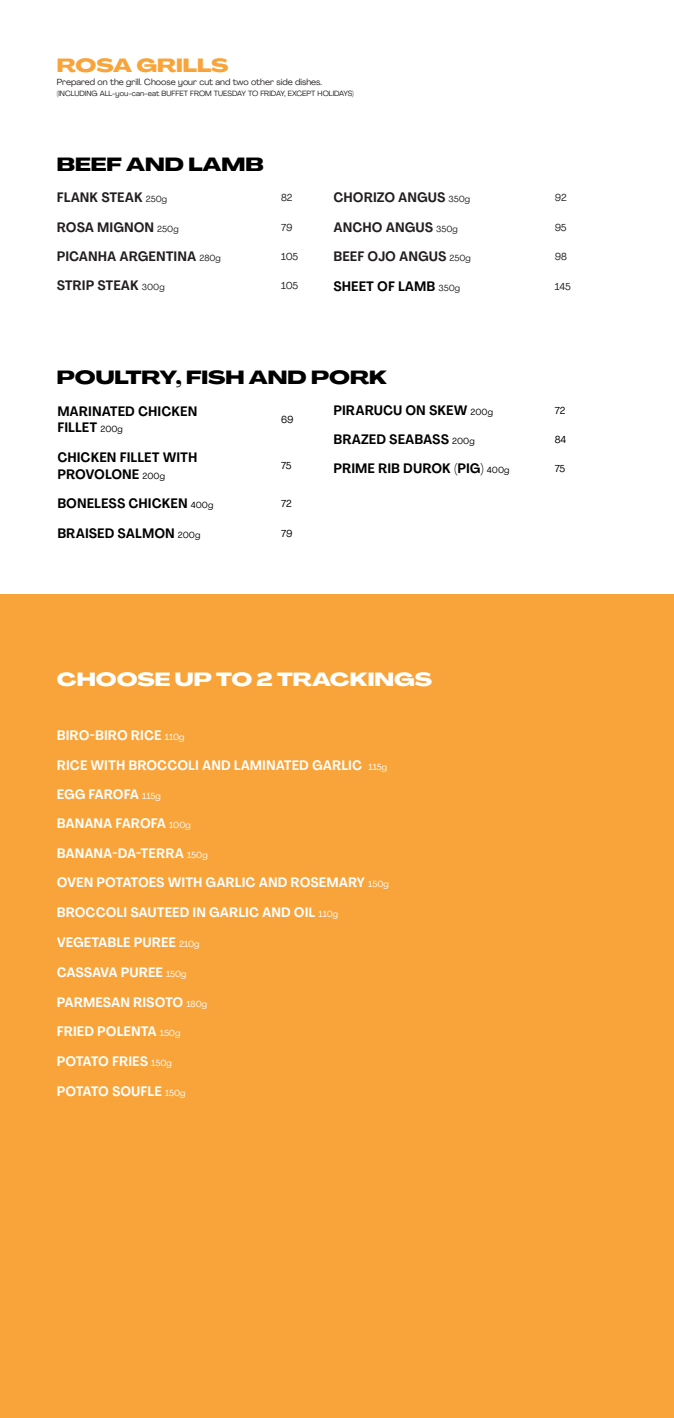
<style>
.page{position:relative;width:674px;height:1418px;background:#fff}
.page>*{position:absolute;margin:0;border:0;box-sizing:border-box;transform-origin:0 0}
.t1{font:800 18.75px "Agrandir Grand";color:#000001}
.t2{font:800 18.75px "Agrandir Grand";color:#fff}
.t3{font:800 18.75px "Agrandir Grand";color:#f8a43a}
.t4{font:700 13.5px/29.2px "Agrandir Text";color:#fff}
.t5{font:700 13.5px/16.2px "Agrandir Text";color:#000001}
.t6{font:700 13.5px/29.2px "Agrandir Text";color:#231f20}
.t7{font:10px "Agrandir";letter-spacing:-.015em;color:#231f20}
.t8{font:10px "Agrandir";letter-spacing:-.01em;color:#000001}
.t9{font:8.75px "Agrandir";color:#231f20}
.t10{font:7.5px "Agrandir";color:#231f20}
.s1{font-family:"Agrandir";font-weight:400;font-size:8.75px}
.s2{font-family:"Agrandir";font-weight:400;font-size:8.75px;color:#231f20}
</style>
<div class="page">
<div style="left:0;top:594px;width:673px;height:823px;background:#f8a43a"></div>
<h1 class="t3" style="left:57px;top:54px;width:173px">ROSA GRILLS</h1>
<p class="t9" style="left:57px;top:77px;width:267px">Prepared on the grill. Choose your cut and two other side dishes.</p>
<p class="t10" style="left:57px;top:88px;width:298px">(INCLUDING ALL-you-can-eat BUFFET FROM TUESDAY TO FRIDAY, EXCEPT HOLIDAYS)</p>
<h1 class="t1" style="left:57px;top:153px;width:208px">BEEF AND LAMB</h1>
<p class="t6" style="left:57px;top:183px;width:112px">FLANK STEAK <span class="s1">250g</span></p>
<p class="t7" style="left:281px;top:192px;width:13px">82</p>
<p class="t6" style="left:57px;top:212px;width:123px">ROSA MIGNON <span class="s1">250g</span></p>
<p class="t7" style="left:281px;top:221px;width:13px">79</p>
<p class="t6" style="left:57px;top:241px;width:165px">PICANHA ARGENTINA <span class="s1">280g</span></p>
<p class="t7" style="left:281px;top:250px;width:18px">105</p>
<p class="t6" style="left:57px;top:271px;width:109px">STRIP STEAK <span class="s1">300g</span></p>
<p class="t7" style="left:281px;top:279px;width:18px">105</p>
<p class="t6" style="left:333px;top:183px;width:139px">CHORIZO ANGUS <span class="s1">350g<br></span>ANCHO ANGUS <span class="s1">350g<br></span>BEEF OJO ANGUS <span class="s1">250g</span></p>
<p class="t7" style="left:554px;top:192px;width:14px">92</p>
<p class="t7" style="left:554px;top:221px;width:13px">95</p>
<p class="t7" style="left:554px;top:250px;width:14px">98</p>
<p class="t5" style="left:333px;top:278px;width:128px">SHEET OF LAMB <span class="s2">350g</span></p>
<p class="t7" style="left:554px;top:280px;width:17px">145</p>
<h1 class="t1" style="left:57px;top:365px;width:331px">POULTRY, FISH AND PORK</h1>
<p class="t5" style="left:57px;top:403px;width:141px">MARINATED CHICKEN<br>FILLET <span class="s1">200g</span></p>
<p class="t8" style="left:281px;top:413px;width:14px">69</p>
<p class="t5" style="left:57px;top:449px;width:142px">CHICKEN FILLET WITH<br>PROVOLONE <span class="s1">200g</span></p>
<p class="t8" style="left:281px;top:459px;width:12px">75</p>
<p class="t5" style="left:57px;top:495px;width:157px">BONELESS CHICKEN <span class="s1">400g</span></p>
<p class="t8" style="left:281px;top:497px;width:12px">72</p>
<p class="t5" style="left:57px;top:525px;width:144px">BRAISED SALMON <span class="s1">200g</span></p>
<p class="t8" style="left:281px;top:527px;width:13px">79</p>
<p class="t5" style="left:333px;top:402px;width:161px">PIRARUCU ON SKEW <span class="s1">200g</span></p>
<p class="t8" style="left:554px;top:404px;width:12px">72</p>
<p class="t5" style="left:333px;top:431px;width:143px">BRAZED SEABASS <span class="s1">200g</span></p>
<p class="t8" style="left:554px;top:433px;width:13px">84</p>
<p class="t5" style="left:333px;top:460px;width:177px">PRIME RIB DUROK (PIG) <span class="s1">400g</span></p>
<p class="t8" style="left:554px;top:463px;width:12px">75</p>
<h1 class="t2" style="left:57px;top:667px;width:376px">CHOOSE UP TO 2 TRACKINGS</h1>
<p class="t4" style="left:57px;top:720px;width:129px">BIRO-BIRO RICE <span class="s1">110g</span></p>
<p class="t4" style="left:57px;top:750px;width:331px">RICE WITH BROCCOLI AND LAMINATED GARLIC <span class="s1">115g</span></p>
<p class="t4" style="left:57px;top:779px;width:105px">EGG FAROFA <span class="s1">115g</span></p>
<p class="t4" style="left:57px;top:809px;width:135px">BANANA FAROFA <span class="s1">100g</span></p>
<p class="t4" style="left:57px;top:838px;width:152px">BANANA-DA-TERRA <span class="s1">150g</span></p>
<p class="t4" style="left:57px;top:867px;width:333px">OVEN POTATOES WITH GARLIC AND ROSEMARY <span class="s1">150g</span></p>
<p class="t4" style="left:57px;top:898px;width:283px">BROCCOLI SAUTEED IN GARLIC AND OIL <span class="s1">110g<br></span>VEGETABLE PUREE <span class="s1">210g</span></p>
<p class="t4" style="left:57px;top:957px;width:131px">CASSAVA PUREE <span class="s1">150g</span></p>
<p class="t4" style="left:57px;top:987px;width:152px">PARMESAN RISOTO <span class="s1">180g</span></p>
<p class="t4" style="left:57px;top:1016px;width:125px">FRIED POLENTA <span class="s1">150g</span></p>
<p class="t4" style="left:57px;top:1046px;width:116px">POTATO FRIES <span class="s1">150g</span></p>
<p class="t4" style="left:57px;top:1076px;width:130px">POTATO SOUFLE <span class="s1">150g</span></p>
</div>
